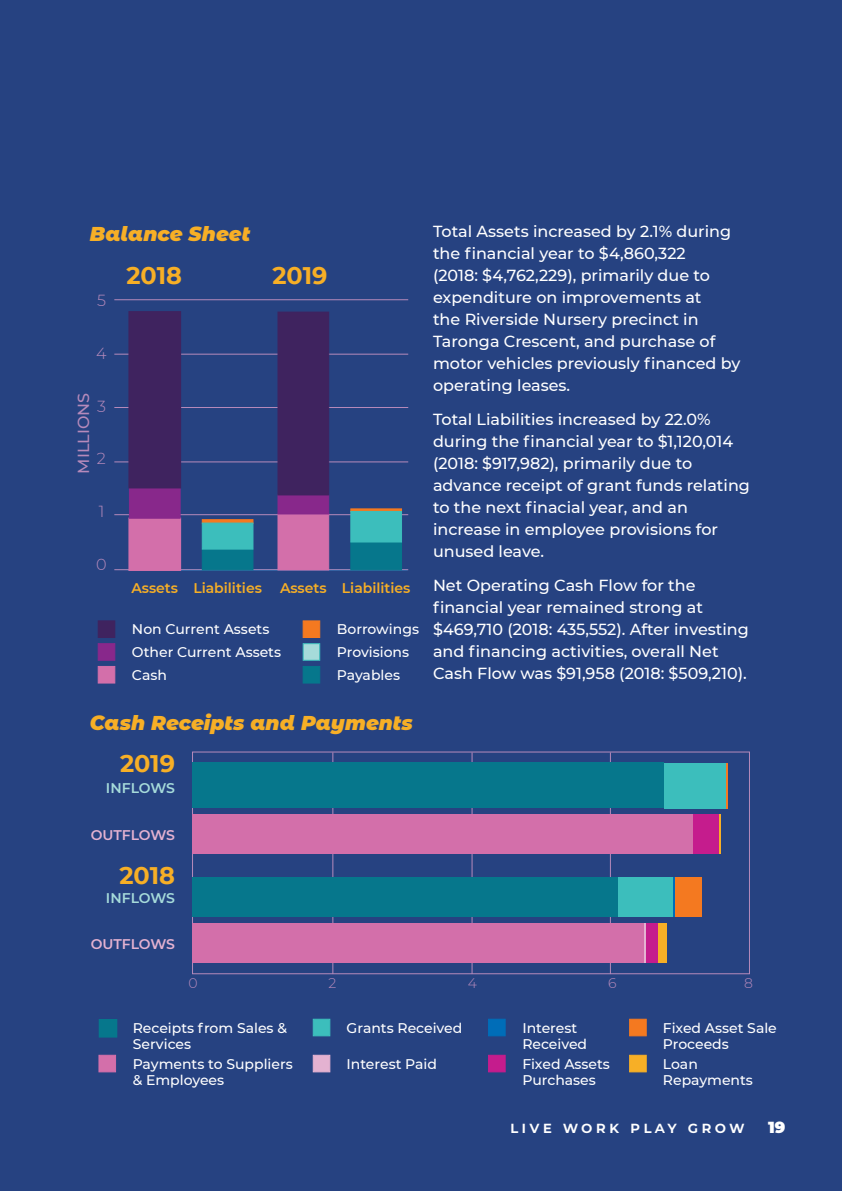
<style>
.page{position:relative;width:842px;height:1191px;background:#264281}
.page>*{position:absolute;margin:0;border:0;box-sizing:border-box;transform-origin:0 0}
.t1{font:700 24px "Montserrat";color:#f7af26}
.t2{font:italic 900 20px "Montserrat Alternates";color:#f7af26}
.t3{font:500 16px/22px "Montserrat";color:#fff}
.t4{font:600 16px "Montserrat";letter-spacing:.2em;color:#fff}
.t5{font:500 16px "Montserrat";color:#b68abb}
.t6{font:300 16px "Montserrat Alternates";color:#b68abb}
.t7{font:900 16px "Montserrat Alternates";color:#fff}
.t8{font:500 14px/16.8px "Montserrat";color:#fff}
.t9{font:600 14px "Montserrat";color:#f7af26}
.t10{font:600 14px "Montserrat";letter-spacing:-.015em;color:#e4b2d1}
.t11{font:600 14px "Montserrat";letter-spacing:-.005em;color:#a6dbda}
.t12{font:300 14px "Montserrat";color:#b68abb}
</style>
<div class="page">
<hr style="left:114px;top:299px;width:294px;height:1px;background:#b68abb">
<hr style="left:114px;top:354px;width:294px;height:1px;background:#b68abb">
<hr style="left:114px;top:407px;width:294px;height:1px;background:#b68abb">
<hr style="left:114px;top:461px;width:294px;height:1px;background:#b68abb">
<hr style="left:114px;top:514px;width:294px;height:1px;background:#b68abb">
<hr style="left:114px;top:569px;width:294px;height:1px;background:#b68abb">
<div style="left:128px;top:517px;width:53px;height:54px;background:#d36faa;border:2px solid #d36faa"></div>
<div style="left:129px;top:488px;width:51px;height:30px;background:#88288b;border:1px solid #88288b"></div>
<div style="left:128px;top:311px;width:53px;height:177px;background:#3f235f;border:2px solid #3f235f"></div>
<div style="left:351px;top:542px;width:51px;height:28px;background:#06778c;border:1px solid #06778c"></div>
<div style="left:351px;top:509px;width:51px;height:2px;background:#f47920;border:1px solid #f47920"></div>
<div style="left:351px;top:511px;width:51px;height:31px;background:#3cbebc"></div>
<div style="left:202px;top:549px;width:51px;height:21px;background:#06778c;border:1px solid #06778c"></div>
<svg style="left:202px;top:519px;width:51px;height:4px"></svg>
<div style="left:202px;top:523px;width:51px;height:26px;background:#3cbebc"></div>
<div style="left:278px;top:514px;width:51px;height:56px;background:#d36faa;border:1px solid #d36faa"></div>
<div style="left:278px;top:495px;width:51px;height:19px;background:#88288b;border:1px solid #88288b"></div>
<div style="left:278px;top:312px;width:51px;height:183px;background:#3f235f"></div>
<div style="left:98px;top:620px;width:17px;height:18px;background:#3f235f;border:1px solid #3f235f"></div>
<div style="left:303px;top:620px;width:17px;height:18px;background:#f47920;border:1px solid #f47920"></div>
<div style="left:98px;top:643px;width:17px;height:17px;background:#88288b;border:1px solid #88288b"></div>
<div style="left:303px;top:643px;width:17px;height:17px;background:#a6dbda;border:1px solid #3cbebc"></div>
<div style="left:98px;top:666px;width:17px;height:17px;background:#d36faa;border:1px solid #d36faa"></div>
<div style="left:303px;top:666px;width:17px;height:17px;background:#06778c"></div>
<div style="left:99px;top:1019px;width:18px;height:18px;background:#06778c"></div>
<div style="left:313px;top:1019px;width:17px;height:17px;background:#3cbebc"></div>
<div style="left:488px;top:1019px;width:17px;height:17px;background:#006db8"></div>
<div style="left:629px;top:1019px;width:17px;height:17px;background:#f47920;border:1px solid #f47920"></div>
<div style="left:99px;top:1055px;width:17px;height:17px;background:#d36faa;border:1px solid #d36faa"></div>
<div style="left:313px;top:1055px;width:17px;height:17px;background:#e4b2d1;border:1px solid #e4b2d1"></div>
<div style="left:488px;top:1055px;width:17px;height:17px;background:#c51c8d"></div>
<div style="left:629px;top:1055px;width:17px;height:17px;background:#f7af26;border:1px solid #f7af26"></div>
<div style="left:192px;top:751px;width:558px;height:223px;border:1px solid #b68abb"></div>
<hr style="left:610px;top:752px;width:1px;height:222px;background:#b68abb">
<hr style="left:332px;top:752px;width:1px;height:222px;background:#b68abb">
<hr style="left:472px;top:752px;width:1px;height:222px;background:#b68abb">
<div style="left:193px;top:763px;width:471px;height:45px;background:#06778c"></div>
<div style="left:664px;top:763px;width:63px;height:45px;background:#3cbebc"></div>
<hr style="left:726px;top:763px;width:2px;height:45px;background:#f47920">
<div style="left:193px;top:877px;width:425px;height:39px;background:#06778c"></div>
<div style="left:618px;top:877px;width:55px;height:39px;background:#3cbebc"></div>
<div style="left:675px;top:877px;width:27px;height:39px;background:#f47920"></div>
<hr style="left:673px;top:877px;width:2px;height:39px;background:#006db8">
<div style="left:193px;top:814px;width:501px;height:39px;background:#d36faa"></div>
<hr style="left:719px;top:814px;width:2px;height:39px;background:#f7af26">
<div style="left:694px;top:814px;width:25px;height:39px;background:#c51c8d"></div>
<div style="left:193px;top:923px;width:451px;height:39px;background:#d36faa"></div>
<div style="left:658px;top:923px;width:9px;height:39px;background:#f7af26"></div>
<div style="left:646px;top:923px;width:11px;height:39px;background:#c51c8d"></div>
<hr style="left:644px;top:923px;width:2px;height:39px;background:#e4b2d1">
<p class="t2" style="left:90px;top:224px;width:162px">Balance Sheet</p>
<p class="t6" style="left:97px;top:291px;width:10px">5</p>
<p class="t6" style="left:96px;top:344px;width:12px">4</p>
<p class="t5" style="left:76px;top:473px;width:82px;rotate:-90deg">MILLIONS</p>
<p class="t6" style="left:97px;top:396px;width:10px">3</p>
<p class="t6" style="left:97px;top:449px;width:11px">2</p>
<p class="t6" style="left:99px;top:502px;width:7px">1</p>
<p class="t6" style="left:96px;top:555px;width:12px">0</p>
<h1 class="t1" style="left:126px;top:262px;width:57px">2018</h1>
<h1 class="t1" style="left:273px;top:262px;width:56px">2019</h1>
<p class="t9" style="left:131px;top:582px;width:132px">Assets Liabilities</p>
<p class="t9" style="left:280px;top:582px;width:132px">Assets Liabilities</p>
<p class="t8" style="left:132px;top:621px;width:139px">Non Current Assets</p>
<p class="t8" style="left:337px;top:620px;width:84px">Borrowings</p>
<p class="t8" style="left:132px;top:644px;width:151px">Other Current Assets</p>
<p class="t8" style="left:337px;top:644px;width:74px">Provisions</p>
<p class="t8" style="left:132px;top:667px;width:36px">Cash</p>
<p class="t8" style="left:337px;top:667px;width:65px">Payables</p>
<p class="t2" style="left:90px;top:713px;width:324px">Cash Receipts and Payments</p>
<h1 class="t1" style="left:120px;top:750px;width:56px">2019</h1>
<p class="t11" style="left:106px;top:782px;width:71px">INFLOWS</p>
<p class="t10" style="left:91px;top:828px;width:86px">OUTFLOWS</p>
<h1 class="t1" style="left:119px;top:861px;width:57px">2018</h1>
<p class="t11" style="left:106px;top:892px;width:71px">INFLOWS</p>
<p class="t10" style="left:91px;top:938px;width:86px">OUTFLOWS</p>
<p class="t3" style="left:433px;top:219px;width:309px">Total Assets increased by 2.1% during the financial year to $4,860,322<br>(2018: $4,762,229), primarily due to expenditure on improvements at<br>the Riverside Nursery precinct in Taronga Crescent, and purchase of motor vehicles previously financed by operating leases.</p>
<p class="t3" style="left:433px;top:407px;width:318px">Total Liabilities increased by 22.0% during the financial year to $1,120,014 (2018: $917,982), primarily due to advance receipt of grant funds relating to the next finacial year, and an increase in employee provisions for unused leave.</p>
<p class="t3" style="left:433px;top:573px;width:317px">Net Operating Cash Flow for the financial year remained strong at $469,710 (2018: 435,552). After investing and financing activities, overall Net Cash Flow was $91,958 (2018: $509,210).</p>
<p class="t12" style="left:188px;top:975px;width:11px">0</p>
<p class="t12" style="left:328px;top:975px;width:9px">2</p>
<p class="t12" style="left:468px;top:975px;width:11px">4</p>
<p class="t12" style="left:608px;top:975px;width:10px">6</p>
<p class="t12" style="left:744px;top:975px;width:10px">8</p>
<p class="t8" style="left:133px;top:1018px;width:156px">Receipts from Sales &amp;<br>Services</p>
<p class="t8" style="left:347px;top:1019px;width:117px">Grants Received</p>
<p class="t8" style="left:522px;top:1019px;width:66px">Interest<br>Received</p>
<p class="t8" style="left:663px;top:1018px;width:115px">Fixed Asset Sale<br>Proceeds</p>
<p class="t8" style="left:133px;top:1055px;width:162px">Payments to Suppliers &amp; Employees</p>
<p class="t8" style="left:347px;top:1055px;width:92px">Interest Paid</p>
<p class="t8" style="left:522px;top:1054px;width:89px">Fixed Assets<br>Purchases</p>
<p class="t8" style="left:663px;top:1055px;width:92px">Loan<br>Repayments</p>
<p class="t4" style="left:510px;top:1115px;width:236px">live work play grow</p>
<p class="t7" style="left:768px;top:1120px;width:19px">19</p>
</div>
